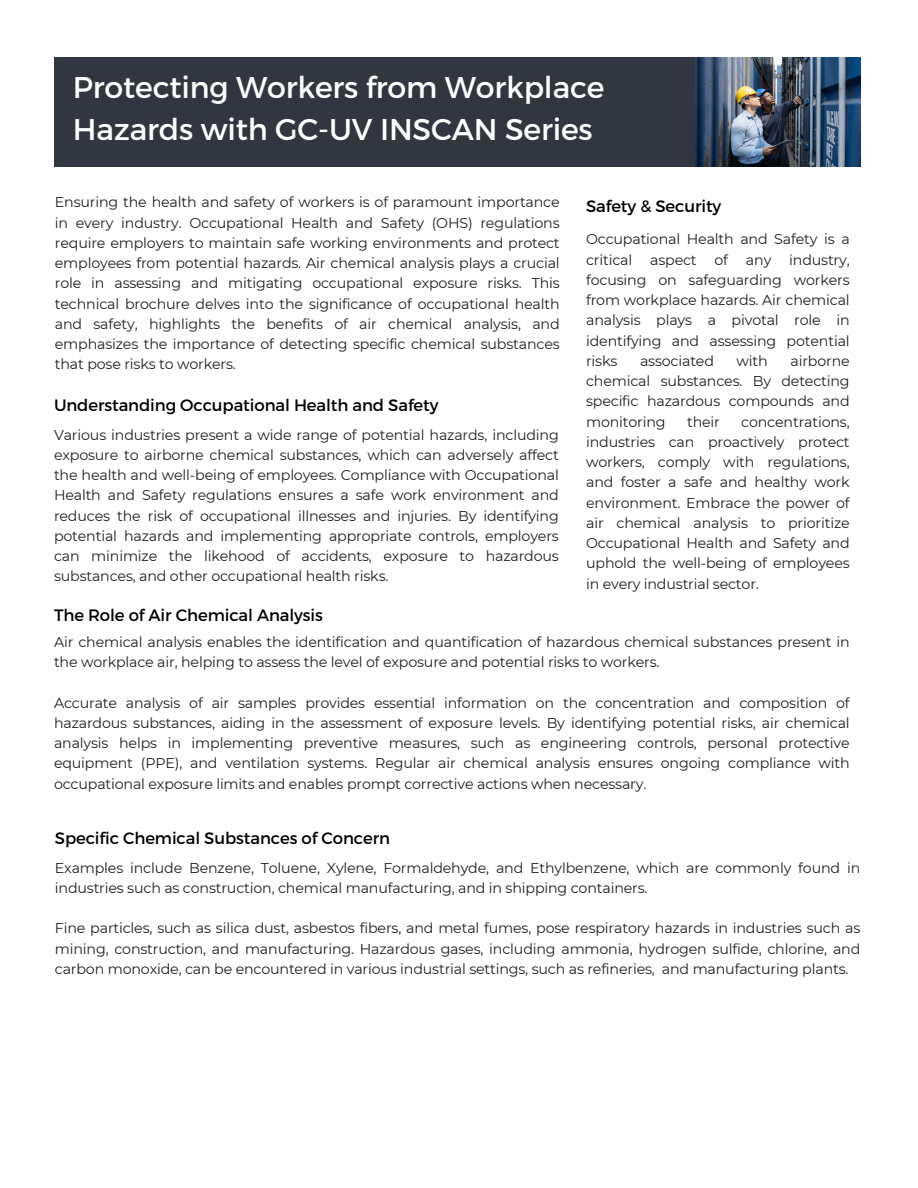
<style>
.page{position:relative;width:918px;height:1188px;background:#fff}
.page>*{position:absolute;margin:0;border:0;box-sizing:border-box;transform-origin:0 0}
.t1{font:30px/41.7px "Montserrat";letter-spacing:-.005em;color:#fff}
.t2{font:16.5px "Montserrat";letter-spacing:-.005em;color:#000}
.t3{font:14.25px/20.2px "Montserrat";letter-spacing:-.01em;color:#231f20;text-align:justify}
</style>
<div class="page">
<div style="left:54px;top:57px;width:747px;height:109px;background:#323640"></div>
<img style="left:696px;top:57px;width:164px;height:109px">
<p class="t1" style="left:73px;top:65px;width:533px">Protecting Workers from Workplace<br>Hazards with GC-UV INSCAN Series</p>
<p class="t3" style="left:55px;top:192px;width:506px">Ensuring the health and safety of workers is of paramount importance in every industry. Occupational Health and Safety (OHS) regulations require employers to maintain safe working environments and protect employees from potential hazards. Air chemical analysis plays a crucial role in assessing and mitigating occupational exposure risks. This technical brochure delves into the significance of occupational health and safety, highlights the benefits of air chemical analysis, and emphasizes the importance of detecting specific chemical substances that pose risks to workers.</p>
<p class="t2" style="left:54px;top:394px;width:386px">Understanding Occupational Health and Safety</p>
<p class="t3" style="left:54px;top:424px;width:506px">Various industries present a wide range of potential hazards, including exposure to airborne chemical substances, which can adversely affect the health and well-being of employees. Compliance with Occupational Health and Safety regulations ensures a safe work environment and reduces the risk of occupational illnesses and injuries. By identifying potential hazards and implementing appropriate controls, employers can minimize the likehood of accidents, exposure to hazardous substances, and other occupational health risks.</p>
<p class="t2" style="left:54px;top:605px;width:270px">The Role of Air Chemical Analysis</p>
<p class="t3" style="left:54px;top:632px;width:797px">Air chemical analysis enables the identification and quantification of hazardous chemical substances present in the workplace air, helping to assess the level of exposure and potential risks to workers.</p>
<p class="t3" style="left:54px;top:693px;width:797px">Accurate analysis of air samples provides essential information on the concentration and composition of hazardous substances, aiding in the assessment of exposure levels. By identifying potential risks, air chemical analysis helps in implementing preventive measures, such as engineering controls, personal protective equipment (PPE), and ventilation systems. Regular air chemical analysis ensures ongoing compliance with occupational exposure limits and enables prompt corrective actions when necessary.</p>
<p class="t2" style="left:586px;top:195px;width:137px">Safety &amp; Security</p>
<p class="t3" style="left:586px;top:229px;width:265px">Occupational Health and Safety is a critical</p>
<p class="t3" style="left:650px;top:249px;width:48px">aspect</p>
<p class="t3" style="left:715px;top:249px;width:15px">of</p>
<p class="t3" style="left:746px;top:249px;width:27px">any</p>
<p class="t3" style="left:586px;top:249px;width:265px;text-indent:203px">industry, focusing on safeguarding workers from workplace hazards. Air chemical analysis plays a pivotal role in identifying and assessing potential risks</p>
<p class="t3" style="left:586px;top:351px;width:265px;text-indent:204px">airborne chemical substances. By detecting specific hazardous compounds and monitoring</p>
<p class="t3" style="left:640px;top:351px;width:75px">associated</p>
<p class="t3" style="left:737px;top:351px;width:33px">with</p>
<p class="t3" style="left:586px;top:411px;width:265px;text-indent:155px">concentrations, industries can proactively protect workers, comply with regulations, and foster a safe and healthy work environment. Embrace the power of air chemical analysis to prioritize Occupational Health and Safety and uphold the well-being of employees in every industrial sector.</p>
<p class="t3" style="left:687px;top:411px;width:34px">their</p>
<p class="t2" style="left:55px;top:827px;width:337px">Specific Chemical Substances of Concern</p>
<p class="t3" style="left:55px;top:857px;width:807px">Examples include Benzene, Toluene, Xylene, Formaldehyde, and Ethylbenzene, which are commonly found in industries such as construction, chemical manufacturing, and in shipping containers.</p>
<p class="t3" style="left:55px;top:918px;width:807px">Fine particles, such as silica dust, asbestos fibers, and metal fumes, pose respiratory hazards in industries such as mining, construction, and manufacturing. Hazardous gases, including ammonia, hydrogen sulfide, chlorine, and carbon monoxide, can be encountered in various industrial settings, such as refineries, and manufacturing plants.</p>
</div>
